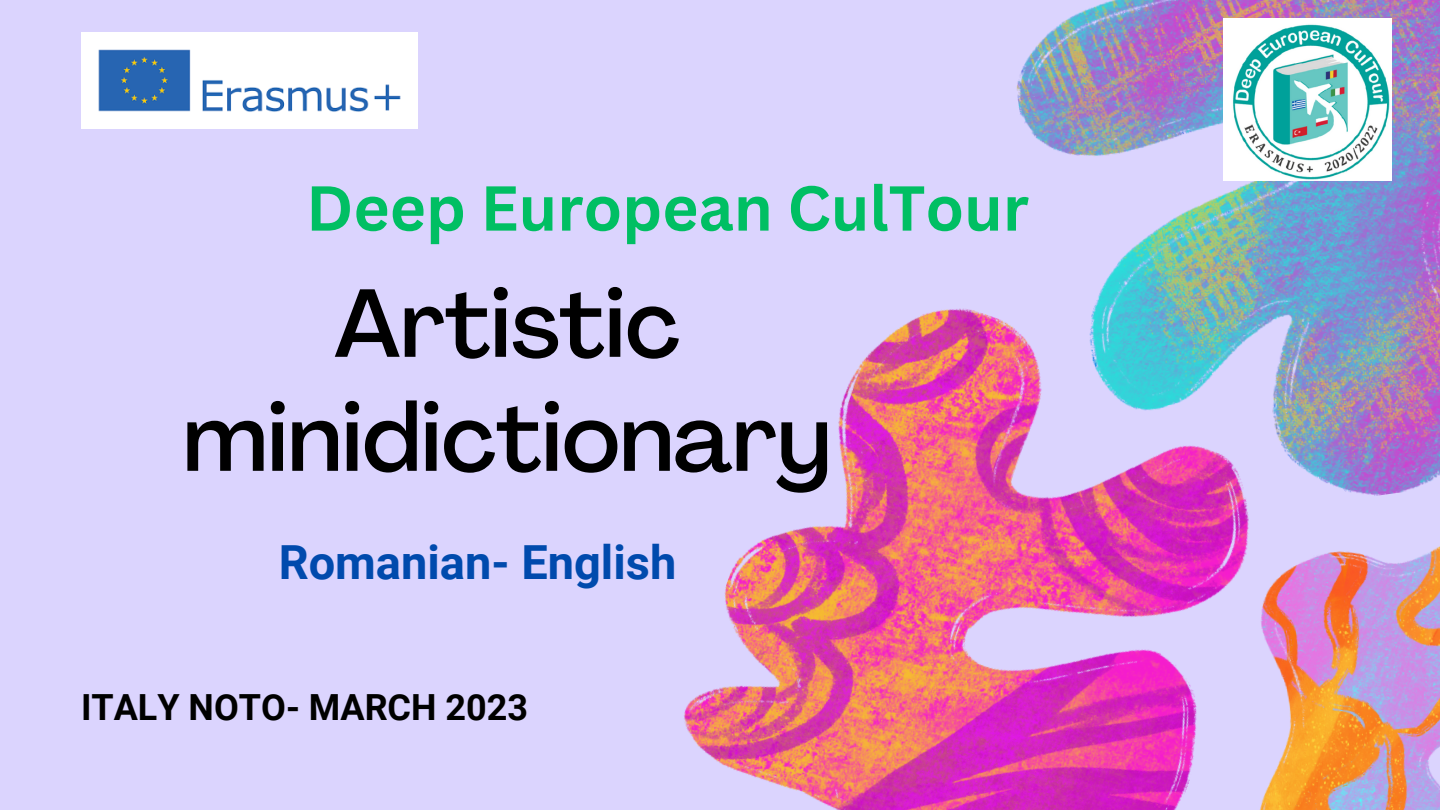
<style>
.page{position:relative;width:1440px;height:810px;background:#dbd4fe}
.page>*{position:absolute;margin:0;border:0;box-sizing:border-box;transform-origin:0 0}
.t1{font:500 95.2px/114px "Agrandir";color:#000;text-align:center}
.t2{font:700 62px "Canva Sans";color:#00bf63}
.t3{font:700 47px "Roboto";color:#004aad}
.t4{font:700 36px "Roboto";color:#000}
</style>
<div class="page">
<img style="left:1016px;top:0;width:424px;height:457px">
<img style="left:684px;top:263px;width:627px;height:547px">
<img style="left:1223px;top:457px;width:217px;height:353px">
<img style="left:81px;top:33px;width:337px;height:96px">
<img style="left:1223px;top:18px;width:168px;height:163px">
<p class="t2" style="left:306px;top:164px;width:724px">Deep European CulTour</p>
<p class="t1" style="left:183px;top:276px;width:650px">Artistic minidictionary</p>
<p class="t3" style="left:279px;top:535px;width:399px">Romanian- English</p>
<p class="t4" style="left:81px;top:686px;width:449px">ITALY NOTO- MARCH 2023</p>
</div>
